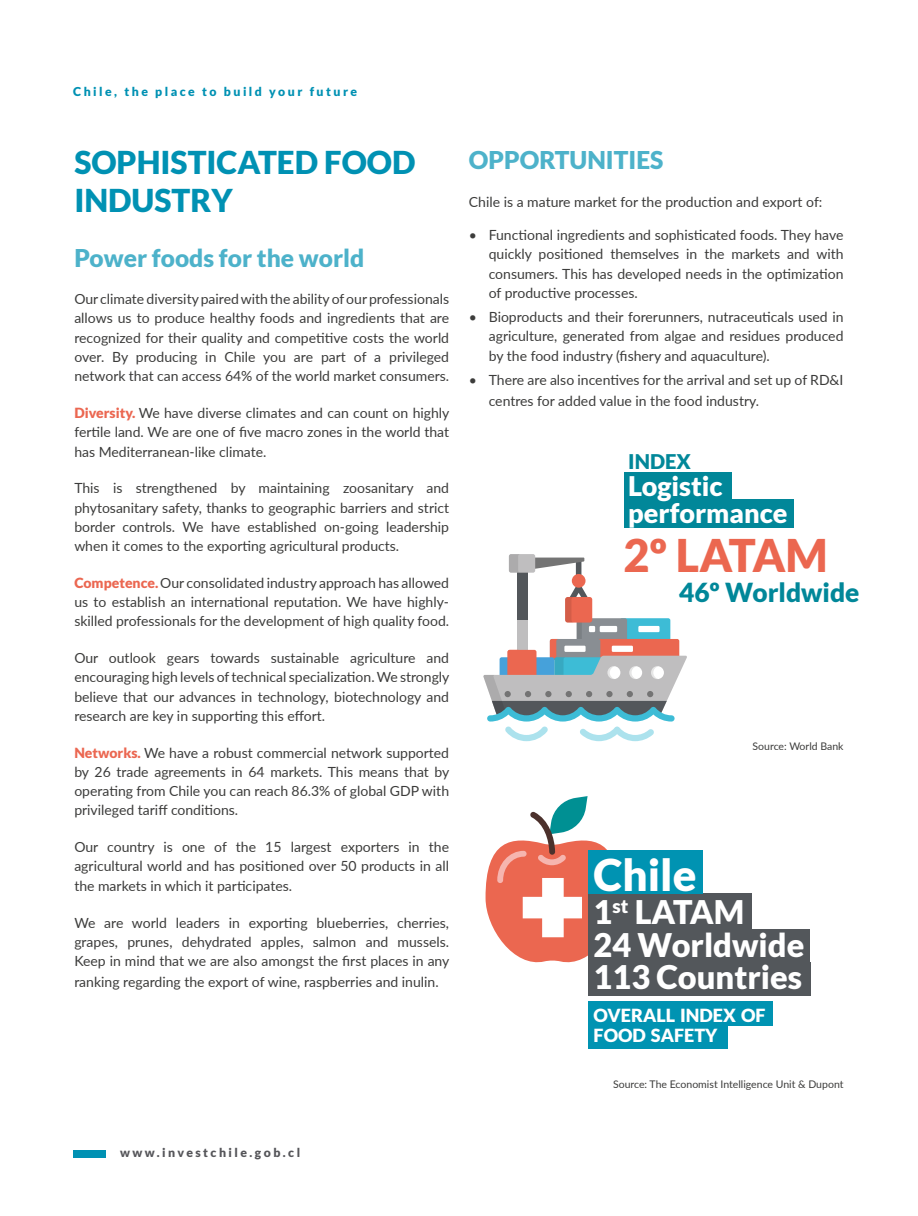
<style>
.page{position:relative;width:918px;height:1216px;background:#fff}
.page>*{position:absolute;margin:0;border:0;box-sizing:border-box;transform-origin:0 0}
.t1{font:900 44.98px "Lato";color:#eb6750}
.t2{font:900 43.75px "Lato";color:#fff}
.t3{font:900 32.55px/32.6px "Lato";color:#fff}
.t4{font:900 31.5px/37.8px "Lato";color:#0091b3}
.t5{font:900 26.95px/26.6px "Lato";color:#fff}
.t6{font:900 26.25px "Lato";color:#018799}
.t7{font:900 24.5px "Lato";color:#4db2ca}
.t8{font:900 20.3px "Lato";color:#018799}
.t9{font:900 18.03px/20.1px "Lato";color:#fff}
.t10{font:14px/19.2px "Lato";color:#3c3c3b;text-align:justify}
.t11{font:900 12.25px "Lato";letter-spacing:.2em;color:#0091b3}
.t12{font:900 12.25px "Lato";letter-spacing:.2em;color:#56565a}
.t13{font:10.5px "Lato";color:#3c3c3b}
.s1{font-weight:900;color:#eb6751}
</style>
<div class="page">
<div style="left:73px;top:1150px;width:33px;height:8px;background:#0091b3"></div>
<div style="left:624px;top:472px;width:107px;height:30px;background:#018799"></div>
<div style="left:624px;top:499px;width:169px;height:29px;background:#018799"></div>
<div style="left:517px;top:570px;width:10px;height:53px;background:#53575b"></div>
<div style="left:572px;top:574px;width:13px;height:13px;background:#eb6750;border-radius:50%"></div>
<svg style="left:532px;top:557px;width:52px;height:18px"></svg>
<div style="left:509px;top:554px;width:26px;height:18px;background:#bfbebf;border-radius:2px"></div>
<svg style="left:509px;top:554px;width:10px;height:18px"></svg>
<svg style="left:483px;top:584px;width:204px;height:157px"></svg>
<div style="left:600px;top:626px;width:17px;height:6px;background:#fff"></div>
<svg style="left:485px;top:796px;width:122px;height:167px"></svg>
<div style="left:588px;top:893px;width:164px;height:36px;background:#53575b"></div>
<div style="left:588px;top:929px;width:222px;height:34px;background:#53575b"></div>
<div style="left:588px;top:962px;width:222px;height:33px;background:#53575b"></div>
<div style="left:588px;top:1001px;width:184px;height:25px;background:#0093b2"></div>
<div style="left:588px;top:1023px;width:139px;height:25px;background:#0093b2"></div>
<div style="left:588px;top:850px;width:114px;height:43px;background:#0093b2"></div>
<p class="t11" style="left:73px;top:85px;width:285px">Chile, the place to build your future</p>
<h3 class="t4" style="left:74px;top:143px;width:343px">SOPHISTICATED FOOD<br>INDUSTRY</h3>
<h3 class="t7" style="left:74px;top:244px;width:292px">Power foods for the world</h3>
<p class="t10" style="left:74px;top:289px;width:376px">Our climate diversity paired with the ability of our professionals allows us to produce healthy foods and ingredients that are recognized for their quality and competitive costs the world over. By producing in Chile you are part of a privileged network that can access 64% of the world market consumers.</p>
<p class="t10" style="left:74px;top:402px;width:377px"><span class="s1">Diversity.</span> We have diverse climates and can count on highly fertile land. We are one of five macro zones in the world that has Mediterranean-like climate.</p>
<p class="t10" style="left:74px;top:478px;width:376px">This is strengthened by maintaining zoosanitary and phytosanitary safety, thanks to geographic barriers and strict border controls. We have established on-going leadership when it comes to the exporting agricultural products.</p>
<p class="t10" style="left:74px;top:572px;width:376px"><span class="s1">Competence.</span> Our consolidated industry approach has allowed us to establish an international reputation. We have highly&shy;skilled professionals for the development of high quality food.</p>
<p class="t10" style="left:74px;top:647px;width:377px">Our outlook gears towards sustainable agriculture and encouraging high levels of technical specialization. We strongly believe that our advances in technology, biotechnology and research are key in supporting this effort.</p>
<p class="t10" style="left:74px;top:742px;width:377px"><span class="s1">Networks.</span> We have a robust commercial network supported by 26 trade agreements in 64 markets. This means that by operating from Chile you can reach 86.3% of global GDP with privileged tariff conditions.</p>
<p class="t10" style="left:74px;top:836px;width:376px">Our country is one of the 15 largest exporters in the agricultural world and has positioned over 50 products in all the markets in which it participates.</p>
<p class="t10" style="left:74px;top:912px;width:377px">We are world leaders in exporting blueberries, cherries, grapes, prunes, dehydrated apples, salmon and mussels.<br>Keep in mind that we are also amongst the first places in any</p>
<p class="t10" style="left:74px;top:971px;width:366px">ranking regarding the export of wine, raspberries and inulin.</p>
<h3 class="t7" style="left:469px;top:145px;width:196px">OPPORTUNITIES</h3>
<p class="t10" style="left:469px;top:192px;width:355px">Chile is a mature market for the production and export of:</p>
<p class="t10" style="left:489px;top:225px;width:356px;text-indent:-20px">• Functional ingredients and sophisticated foods. They have quickly positioned themselves in the markets and with consumers. This has developed needs in the optimization of productive processes.</p>
<p class="t10" style="left:489px;top:307px;width:356px;text-indent:-20px">• Bioproducts and their forerunners, nutraceuticals used in agriculture, generated from algae and residues produced by the food industry (fishery and aquaculture).</p>
<p class="t10" style="left:489px;top:368px;width:356px;line-height:21px;text-indent:-20px">• There are also incentives for the arrival and set up of RD&amp;I centres for added value in the food industry.</p>
<h3 class="t8" style="left:628px;top:450px;width:64px">INDEX</h3>
<h3 class="t5" style="left:628px;top:472px;width:161px">Logistic performance</h3>
<h1 class="t1" style="left:623px;top:529px;width:206px">2º LATAM</h1>
<h3 class="t6" style="left:679px;top:577px;width:182px">46º Worldwide</h3>
<p class="t13" style="left:752px;top:739px;width:92px">Source: World Bank</p>
<h2 class="t2" style="left:593px;top:849px;width:104px">Chile</h2>
<h3 class="t3" style="left:593px;top:895px;width:212px">1<sup>st</sup> LATAM<br>24 Worldwide<br>113 Countries</h3>
<p class="t9" style="left:593px;top:1004px;width:173px">OVERALL INDEX OF<br>FOOD SAFETY</p>
<p class="t13" style="left:613px;top:1076px;width:232px">Source: The Economist Intelligence Unit &amp; Dupont</p>
<p class="t12" style="left:120px;top:1145px;width:182px">www.investchile.gob.cl</p>
</div>
